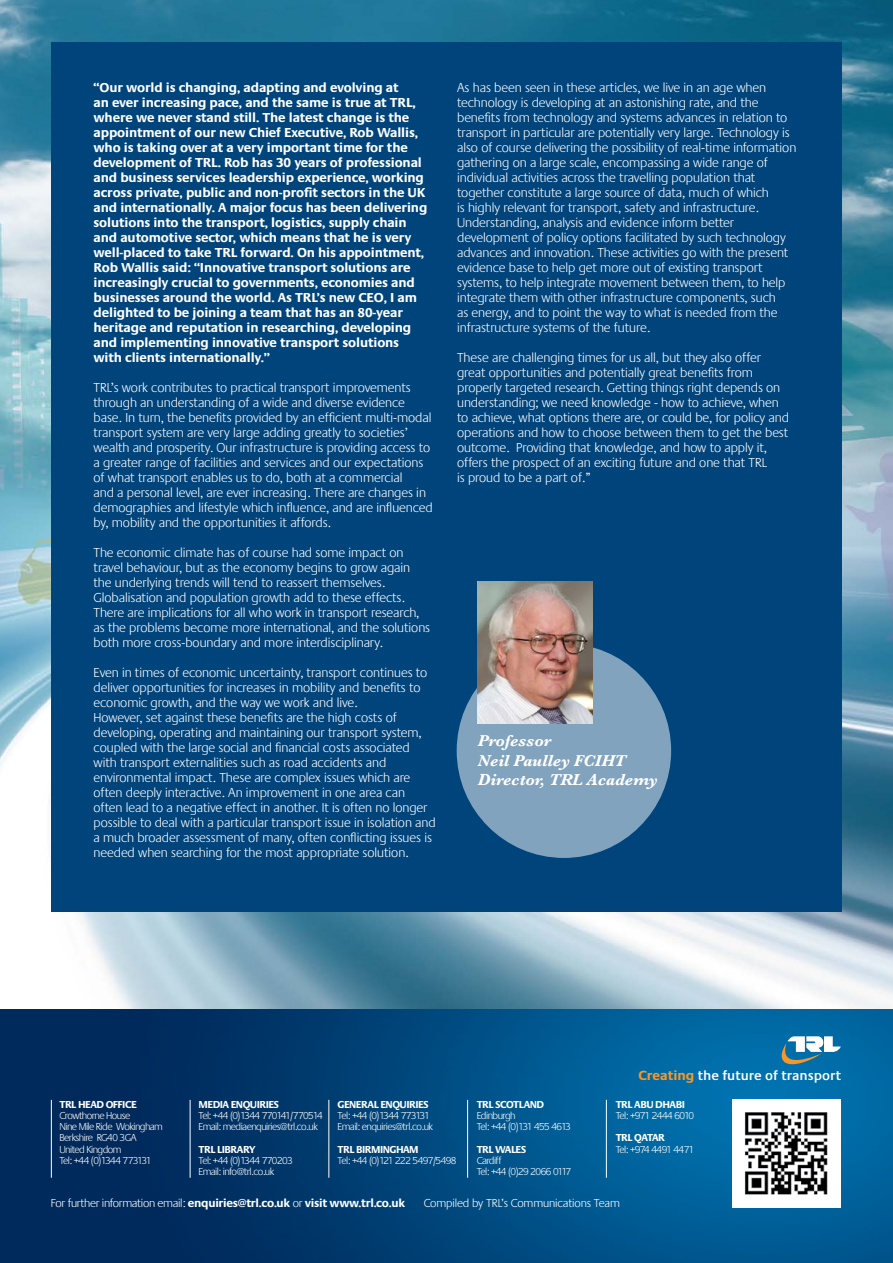
<style>
.page{position:relative;width:893px;height:1263px;background:#fff}
.page>*{position:absolute;margin:0;border:0;box-sizing:border-box;transform-origin:0 0}
.t1{font:italic 700 16.5px/19.5px "Baskerville";color:#fff}
.t2{font:600 13.8px "Praxis EF";color:#fff}
.t3{font:300 13.5px/15px "Praxis EF";letter-spacing:-.005em;color:#fff}
.t4{font:700 13.5px/15px "Praxis EF";letter-spacing:-.01em;color:#fff}
.t5{font:700 12px "Praxis EF";letter-spacing:-.025em;color:#fff}
.t6{font:300 12px "Praxis EF";letter-spacing:-.01em;color:#fff}
.t7{font:300 10.5px/11.2px "Praxis EF";letter-spacing:-.05em;color:#fff}
.t8{font:700 10.5px "Praxis EF";letter-spacing:-.05em;color:#fff}
.s1{font-weight:700;color:#f89728}
.s2{font-weight:300}
</style>
<div class="page">
<img style="left:0;top:0;width:893px;height:1010px">
<img style="left:0;top:1010px;width:893px;height:253px">
<svg style="left:777px;top:1036px;width:64px;height:36px"></svg>
<hr style="left:51px;top:1100px;width:1px;height:78px;background:#fff">
<hr style="left:190px;top:1100px;width:1px;height:78px;background:#fff">
<hr style="left:328px;top:1100px;width:1px;height:78px;background:#fff">
<hr style="left:467px;top:1100px;width:1px;height:78px;background:#fff">
<hr style="left:606px;top:1100px;width:1px;height:78px;background:#fff">
<div style="left:51px;top:43px;width:791px;height:869px;background:#00447c"></div>
<div style="left:457px;top:643px;width:214px;height:215px;background:#82a3be;border-radius:50%"></div>
<img style="left:478px;top:581px;width:115px;height:142px">
<img style="left:732px;top:1100px;width:108px;height:108px">
<p class="t4" style="left:94px;top:80px;width:335px">“Our world is changing, adapting and evolving at<br>an ever increasing pace, and the same is true at TRL, where we never stand still. The latest change is the appointment of our new Chief Executive, Rob Wallis, who is taking over at a very important time for the development of TRL. Rob has 30 years of professional and business services leadership experience, working across private, public and non-profit sectors in the UK and internationally. A major focus has been delivering solutions into the transport, logistics, supply chain and automotive sector, which means that he is very well-placed to take TRL forward. On his appointment, Rob Wallis said: “Innovative transport solutions are increasingly crucial to governments, economies and businesses around the world. As TRL’s new CEO, I am delighted to be joining a team that has an 80-year heritage and reputation in researching, developing and implementing innovative transport solutions with clients internationally.”</p>
<p class="t3" style="left:94px;top:380px;width:341px">TRL’s work contributes to practical transport improvements through an understanding of a wide and diverse evidence base. In turn, the benefits provided by an efficient multi-modal transport system are very large adding greatly to societies’ wealth and prosperity. Our infrastructure is providing access to a greater range of facilities and services and our expectations of what transport enables us to do, both at a commercial<br>and a personal level, are ever increasing. There are changes in demographies and lifestyle which influence, and are influenced by, mobility and the opportunities it affords.</p>
<p class="t3" style="left:94px;top:545px;width:338px">The economic climate has of course had some impact on travel behaviour, but as the economy begins to grow again the underlying trends will tend to reassert themselves.<br>Globalisation and population growth add to these effects.<br>There are implications for all who work in transport research, as the problems become more international, and the solutions both more cross-boundary and more interdisciplinary.</p>
<p class="t3" style="left:94px;top:665px;width:344px">Even in times of economic uncertainty, transport continues to deliver opportunities for increases in mobility and benefits to economic growth, and the way we work and live.<br>However, set against these benefits are the high costs of developing, operating and maintaining our transport system, coupled with the large social and financial costs associated with transport externalities such as road accidents and environmental impact. These are complex issues which are often deeply interactive. An improvement in one area can often lead to a negative effect in another. It is often no longer possible to deal with a particular transport issue in isolation and a much broader assessment of many, often conflicting issues is needed when searching for the most appropriate solution.</p>
<p class="t3" style="left:457px;top:80px;width:341px">As has been seen in these articles, we live in an age when technology is developing at an astonishing rate, and the benefits from technology and systems advances in relation to transport in particular are potentially very large. Technology is also of course delivering the possibility of real-time information gathering on a large scale, encompassing a wide range of individual activities across the travelling population that together constitute a large source of data, much of which<br>is highly relevant for transport, safety and infrastructure.<br>Understanding, analysis and evidence inform better development of policy options facilitated by such technology advances and innovation. These activities go with the present evidence base to help get more out of existing transport systems, to help integrate movement between them, to help integrate them with other infrastructure components, such<br>as energy, and to point the way to what is needed from the infrastructure systems of the future.</p>
<p class="t3" style="left:457px;top:350px;width:333px">These are challenging times for us all, but they also offer great opportunities and potentially great benefits from properly targeted research. Getting things right depends on understanding; we need knowledge - how to achieve, when to achieve, what options there are, or could be, for policy and operations and how to choose between them to get the best outcome. Providing that knowledge, and how to apply it, offers the prospect of an exciting future and one that TRL<br>is proud to be a part of.”</p>
<p class="t1" style="left:478px;top:731px;width:181px">Professor<br>Neil Paulley FCIHT<br>Director, TRL Academy</p>
<p class="t2" style="left:638px;top:1068px;width:204px"><span class="s1">Creating</span> the future of transport</p>
<p class="t8" style="left:60px;top:1098px;width:79px">TRL HEAD OFFICE</p>
<p class="t7" style="left:60px;top:1110px;width:105px">Crowthorne House<br>Nine Mile Ride Wokingham<br>Berkshire RG40 3GA<br>United Kingdom<br>Tel: +44 (0)1344 773131</p>
<p class="t8" style="left:199px;top:1098px;width:82px">MEDIA ENQUIRIES</p>
<p class="t7" style="left:199px;top:1110px;width:126px">Tel: +44 (0)1344 770141/770514<br>Email: mediaenquiries@trl.co.uk</p>
<p class="t8" style="left:199px;top:1143px;width:59px">TRL LIBRARY</p>
<p class="t7" style="left:199px;top:1155px;width:96px">Tel: +44 (0)1344 770203<br>Email: info@trl.co.uk</p>
<p class="t8" style="left:338px;top:1098px;width:93px">GENERAL ENQUIRIES</p>
<p class="t7" style="left:338px;top:1110px;width:97px">Tel: +44 (0)1344 773131<br>Email: enquiries@trl.co.uk</p>
<p class="t8" style="left:338px;top:1143px;width:83px">TRL BIRMINGHAM</p>
<p class="t7" style="left:338px;top:1155px;width:120px">Tel: +44 (0)121 222 5497/5498</p>
<p class="t8" style="left:477px;top:1098px;width:69px">TRL SCOTLAND</p>
<p class="t7" style="left:477px;top:1110px;width:96px">Edinburgh<br>Tel: +44 (0)131 455 4613</p>
<p class="t8" style="left:477px;top:1143px;width:51px">TRL WALES</p>
<p class="t7" style="left:477px;top:1155px;width:96px">Cardiff<br>Tel: +44 (0)29 2066 0117</p>
<p class="t8" style="left:616px;top:1098px;width:71px">TRL ABU DHABI</p>
<p class="t7" style="left:616px;top:1110px;width:80px">Tel: +971 2444 6010</p>
<p class="t8" style="left:616px;top:1132px;width:51px">TRL QATAR</p>
<p class="t7" style="left:616px;top:1144px;width:80px">Tel: +974 4491 4471</p>
<p class="t5" style="left:51px;top:1196px;width:356px"><span class="s2">For further information email:</span> enquiries@trl.co.uk <span class="s2">or</span> visit www.trl.co.uk</p>
<p class="t6" style="left:424px;top:1196px;width:198px">Compiled by TRL’s Communications Team</p>
</div>
